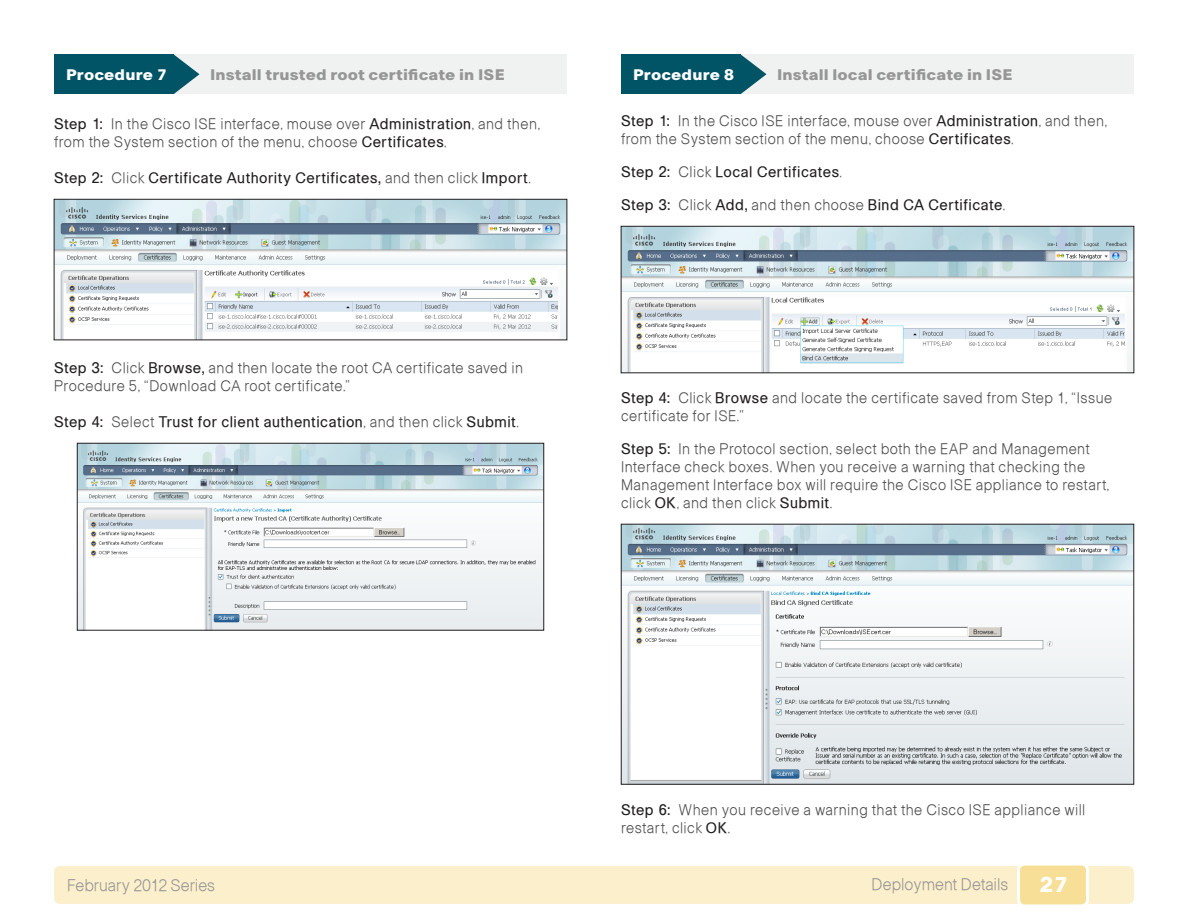
<style>
.page{position:relative;width:1188px;height:918px;background:#fff}
.page>*{position:absolute;margin:0;border:0;box-sizing:border-box;transform-origin:0 0}
.t1{font:900 21px "Cisco";color:#fff}
.t2{font:16.5px "Ciscolight";color:#969696;scale:.95 1}
.Numbered_step_SBA{font:15px/18px "Ciscolight";letter-spacing:.03em;color:#4d4d4d;scale:.95 1}
.Numbered_step_SBA-2{font:15px "Ciscoregular";letter-spacing:.035em;color:#231f20;scale:.95 1}
.Place_Procedure_Head{font:900 15px "Cisco";letter-spacing:.005em;color:#969696}
.Place_Procedure_Head-2{font:900 15px "Cisco";letter-spacing:.005em;color:#fff}
.s1{font-family:"Cisco";color:#231f20}
.s2{font-family:"Ciscoregular";color:#231f20}
.s3{font-family:"Cisco"}
.s4{font-family:"Ciscolight";color:#4d4d4d}
</style>
<div class="page">
<div style="left:54px;top:866px;width:1080px;height:38px;background:#fcefcb;border-radius:6px"></div>
<div style="left:1019px;top:864px;width:68px;height:42px;background:#f7df97;border-radius:6px"></div>
<div style="left:1017px;top:863px;width:72px;height:44px;border:3px solid #fff;border-radius:6px"></div>
<div style="left:54px;top:55px;width:513px;height:39px;background:#f0f2f2"></div>
<div style="left:54px;top:55px;width:120px;height:39px;background:#005466"></div>
<svg style="left:174px;top:55px;width:26px;height:39px"></svg>
<img style="left:56px;top:201px;width:509px;height:137px">
<div style="left:54px;top:199px;width:513px;height:141px;border:1px solid #231f20"></div>
<img style="left:79px;top:445px;width:463px;height:184px">
<div style="left:77px;top:443px;width:467px;height:188px;border:1px solid #231f20"></div>
<div style="left:621px;top:55px;width:513px;height:39px;background:#f0f2f2"></div>
<div style="left:621px;top:55px;width:120px;height:39px;background:#005466"></div>
<svg style="left:741px;top:55px;width:26px;height:39px"></svg>
<img style="left:623px;top:228px;width:509px;height:143px">
<div style="left:621px;top:226px;width:513px;height:147px;border:1px solid #231f20"></div>
<img style="left:623px;top:526px;width:509px;height:257px">
<div style="left:621px;top:524px;width:513px;height:261px;border:1px solid #231f20"></div>
<p class="Place_Procedure_Head-2" style="left:66px;top:66px;width:103px">Procedure 7</p>
<p class="Place_Procedure_Head" style="left:210px;top:66px;width:296px">Install trusted root certificate in ISE</p>
<p class="Numbered_step_SBA" style="left:54px;top:115px;width:513px"><span class="s1">Step 1:</span> In the Cisco ISE interface, mouse over <span class="s2">Administration</span>, and then, from the System section of the menu, choose <span class="s2">Certificates</span>.</p>
<p class="Numbered_step_SBA-2" style="left:54px;top:169px;width:503px"><span class="s3">Step 2:</span> <span class="s4">Click</span> Certificate Authority Certificates, <span class="s4">and then click</span> Import<span class="s4">.</span></p>
<p class="Numbered_step_SBA" style="left:54px;top:359px;width:495px"><span class="s1">Step 3:</span> Click <span class="s2">Browse,</span> and then locate the root CA certificate saved in<br>Procedure 5, “Download CA root certificate.”</p>
<p class="Numbered_step_SBA-2" style="left:54px;top:413px;width:491px"><span class="s3">Step 4:</span> <span class="s4">Select</span> Trust for client authentication<span class="s4">, and then click</span> Submit<span class="s4">.</span></p>
<p class="Place_Procedure_Head-2" style="left:633px;top:66px;width:103px">Procedure 8</p>
<p class="Place_Procedure_Head" style="left:777px;top:66px;width:237px">Install local certificate in ISE</p>
<p class="Numbered_step_SBA" style="left:621px;top:112px;width:513px"><span class="s1">Step 1:</span> In the Cisco ISE interface, mouse over <span class="s2">Administration</span>, and then, from the System section of the menu, choose <span class="s2">Certificates</span>.</p>
<p class="Numbered_step_SBA-2" style="left:621px;top:163px;width:234px"><span class="s3">Step 2:</span> <span class="s4">Click</span> Local Certificates<span class="s4">.</span></p>
<p class="Numbered_step_SBA-2" style="left:621px;top:196px;width:406px"><span class="s3">Step 3:</span> <span class="s4">Click</span> Add, <span class="s4">and then choose</span> Bind CA Certificate<span class="s4">.</span></p>
<p class="Numbered_step_SBA" style="left:621px;top:389px;width:519px"><span class="s1">Step 4:</span> Click <span class="s2">Browse</span> and locate the certificate saved from Step 1, “Issue certificate for ISE.”</p>
<p class="Numbered_step_SBA" style="left:621px;top:440px;width:516px"><span class="s1">Step 5:</span> In the Protocol section, select both the EAP and Management Interface check boxes. When you receive a warning that checking the Management Interface box will require the Cisco ISE appliance to restart, click <span class="s2">OK</span>, and then click <span class="s2">Submit</span>.</p>
<p class="Numbered_step_SBA" style="left:621px;top:800px;width:490px"><span class="s1">Step 6:</span> When you receive a warning that the Cisco ISE appliance will restart, click <span class="s2">OK</span>.</p>
<p class="t2" style="left:67px;top:875px;width:157px">February 2012 Series</p>
<p class="t2" style="left:872px;top:874px;width:146px">Deployment Details</p>
<h1 class="t1" style="left:1039px;top:872px;width:31px">27</h1>
</div>
